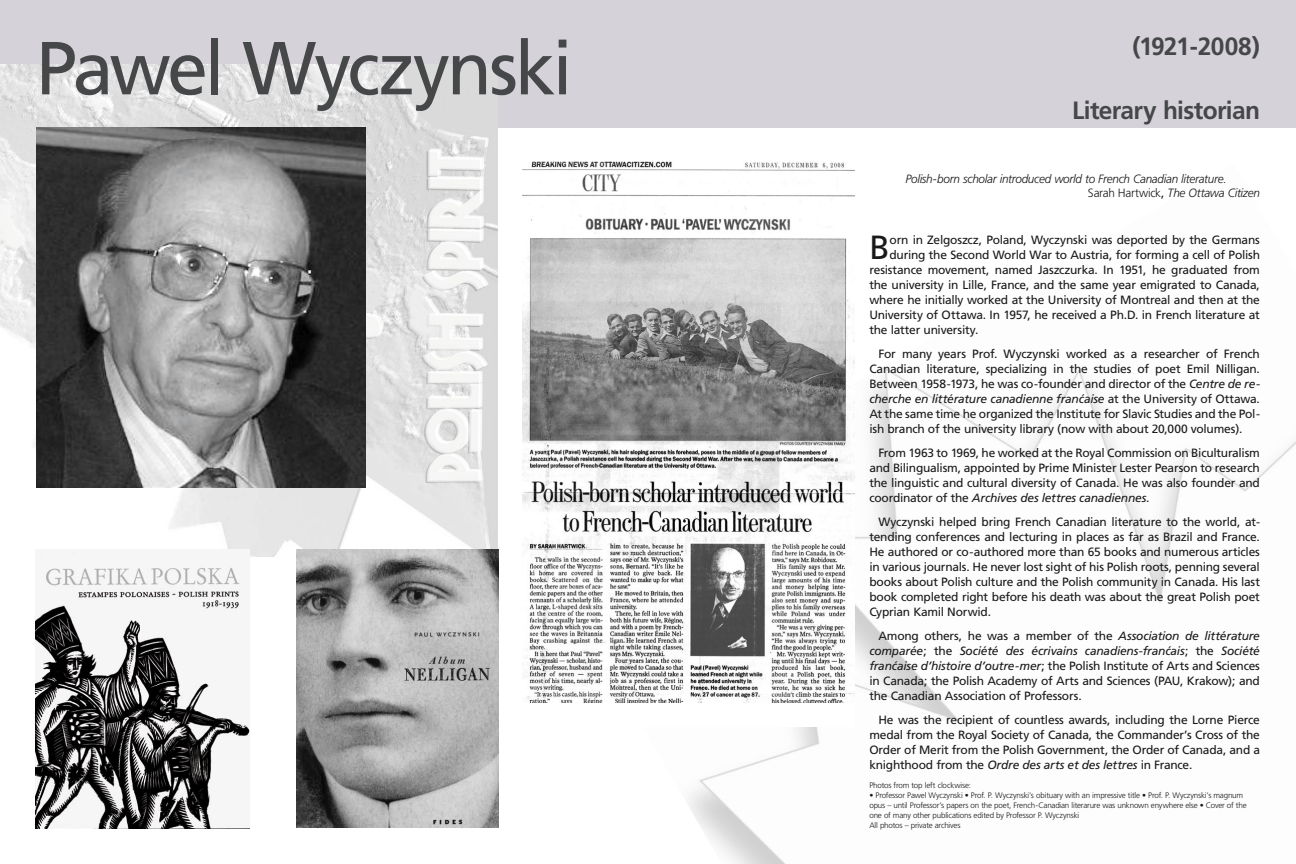
<style>
.page{position:relative;width:1296px;height:864px;background:#fff}
.page>*{position:absolute;margin:0;border:0;box-sizing:border-box;transform-origin:0 0}
.t1{font:75px "Pfrutiger Roman";letter-spacing:-.045em;color:#464749}
.t2{font:33.5px "Pfrutiger Roman";color:#1a1818}
.t3{font:700 25px "Pfrutiger";letter-spacing:-.025em;color:#464749}
.t4{font:12px/15px "Pfrutiger Roman";letter-spacing:-.02em;color:#1a1818;text-align:justify}
.t5{font:italic 12px "Pfrutiger";letter-spacing:-.02em;color:#1a1818}
.t6{font:italic 300 12px/14px "Pfrutiger";letter-spacing:-.025em;color:#1a1818}
.t7{font:300 8px/10px "Pfrutiger";letter-spacing:-.02em;color:#1a1818}
.s1{font-style:normal}
.s2{font-family:"Pfrutiger Roman";font-weight:400;font-style:normal}
.s3{font-family:"Pfrutiger";font-style:italic}
.s4{font-family:"Pfrutiger Roman";font-style:normal}
</style>
<div class="page">
<div style="left:0;top:0;width:1296px;height:128px;background:#d5d3d9"></div>
<img style="left:0;top:65px;width:498px;height:491px">
<img style="left:296px;top:549px;width:203px;height:279px">
<img style="left:688px;top:367px;width:608px;height:497px">
<img style="left:36px;top:128px;width:330px;height:360px">
<img style="left:36px;top:549px;width:214px;height:279px">
<div style="left:522px;top:158px;width:333px;height:569px;background:#fff"></div>
<img style="left:522px;top:161px;width:333px;height:541px">
<h1 class="t1" style="left:36px;top:27px;width:538px">Pawel Wyczynski</h1>
<h3 class="t3" style="left:1133px;top:33px;width:129px">(1921-2008)</h3>
<h3 class="t3" style="left:1072px;top:97px;width:189px">Literary historian</h3>
<p class="t6" style="left:1088px;top:172px;width:174px;text-indent:-183px">Polish-born scholar introduced world to French Canadian literature.<br><span class="s1">Sarah Hartwick</span><span class="s2">,</span> The Ottawa Citizen</p>
<h2 class="t2" style="left:869px;top:229px;width:22px">B</h2>
<p class="t4" style="left:890px;top:232px;width:372px">orn in Zelgoszcz, Poland, Wyczynski was deported by the Germans</p>
<p class="t4" style="left:890px;top:247px;width:372px">during the Second World War to Austria, for forming a cell of Polish</p>
<p class="t4" style="left:869px;top:262px;width:392px">resistance movement, named Jaszczurka. In 1951, he graduated from</p>
<p class="t4" style="left:869px;top:277px;width:392px">the university in Lille, France, and the same year emigrated to Canada,</p>
<p class="t4" style="left:869px;top:292px;width:392px">where he initially worked at the University of Montreal and then at the</p>
<p class="t4" style="left:869px;top:307px;width:392px">University of Ottawa. In 1957, he received a Ph.D. in French literature at</p>
<p class="t4" style="left:869px;top:322px;width:111px">the latter university.</p>
<p class="t4" style="left:869px;top:346px;width:392px;text-indent:9px">For many years Prof. Wyczynski worked as a researcher of French Canadian literature, specializing in the studies of poet Emil Nilligan.<br>Between 1958-1973, he was co-founder and director of the <span class="s3">Centre de re-</span></p>
<p class="t5" style="left:869px;top:392px;width:392px">cherche en littérature canadienne française <span class="s4">at the University of Ottawa.</span></p>
<p class="t4" style="left:869px;top:406px;width:392px">At the same time he organized the Institute for Slavic Studies and the Pol&shy;ish branch of the university library (now with about 20,000 volumes).</p>
<p class="t4" style="left:869px;top:445px;width:392px;text-indent:9px">From 1963 to 1969, he worked at the Royal Commission on Biculturalism and Bilingualism, appointed by Prime Minister Lester Pearson to research the linguistic and cultural diversity of Canada. He was also founder and</p>
<p class="t5" style="left:869px;top:491px;width:282px"><span class="s4">coordinator of the</span> Archives des lettres canadiennes<span class="s4">.</span></p>
<p class="t4" style="left:869px;top:514px;width:392px;text-indent:9px">Wyczynski helped bring French Canadian literature to the world, at&shy;tending conferences and lecturing in places as far as Brazil and France.<br>He authored or co-authored more than 65 books and numerous articles in various journals. He never lost sight of his Polish roots, penning several books about Polish culture and the Polish community in Canada. His last book completed right before his death was about the great Polish poet Cyprian Kamil Norwid.</p>
<p class="t4" style="left:878px;top:628px;width:383px">Among others, he was a member of the <span class="s3">Association de littérature</span></p>
<p class="t5" style="left:869px;top:644px;width:392px">comparée<span class="s4">; the</span> Société des écrivains canadiens-français<span class="s4">; the</span> Société</p>
<p class="t4" style="left:869px;top:658px;width:392px"><span class="s3">française d’histoire d’outre-mer</span>; the Polish Institute of Arts and Sciences in Canada; the Polish Academy of Arts and Sciences (PAU, Krakow); and the Canadian Association of Professors.</p>
<p class="t4" style="left:869px;top:712px;width:392px;text-indent:9px">He was the recipient of countless awards, including the Lorne Pierce medal from the Royal Society of Canada, the Commander’s Cross of the Order of Merit from the Polish Government, the Order of Canada, and a knighthood from the <span class="s3">Ordre des arts et des lettres</span> in France.</p>
<p class="t7" style="left:869px;top:780px;width:103px">Photos from top left clockwise:</p>
<p class="t7" style="left:869px;top:790px;width:379px">• Professor Pawel Wyczynski • Prof. P. Wyczynski’s obituary with an impressive title • Prof. P. Wyczynski’s magnum opus – until Professor’s papers on the poet, French-Canadian literarure was unknown enywhere else • Cover of the one of many other publications edited by Professor P. Wyczynski<br>All photos – private archives</p>
</div>
